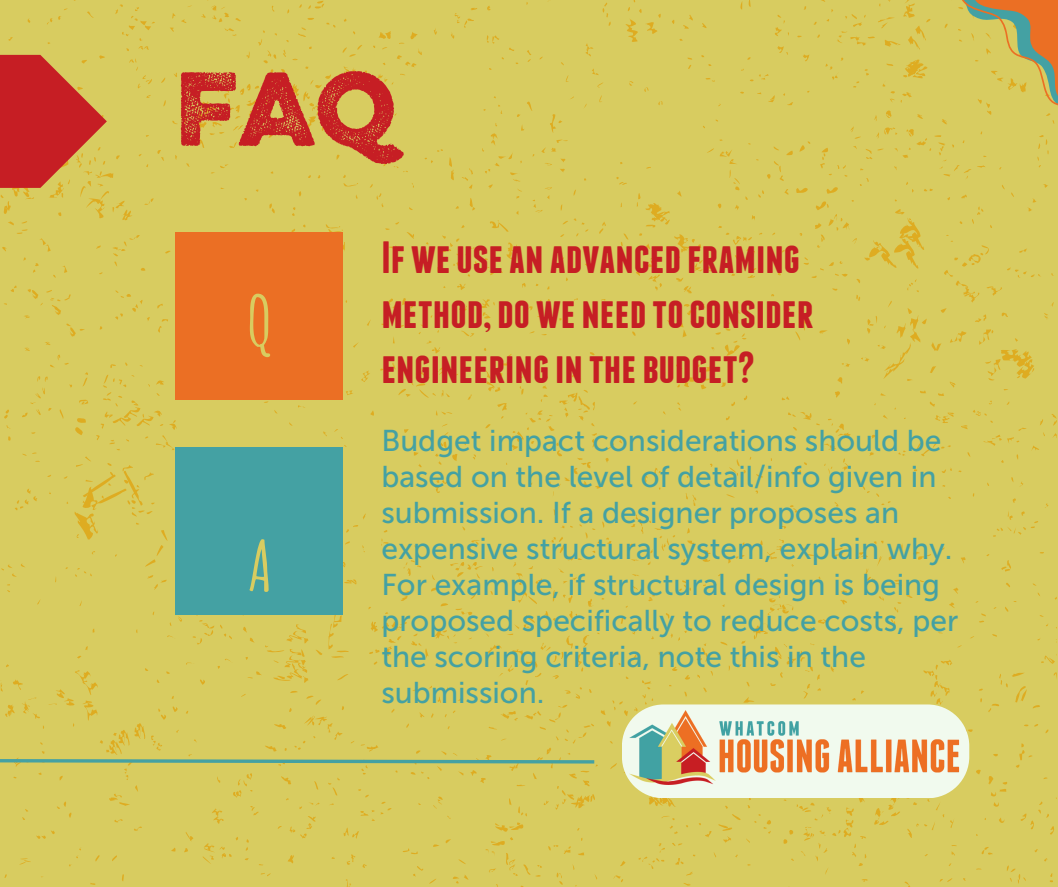
<style>
.page{position:relative;width:1058px;height:887px;background:#fff}
.page>*{position:absolute;margin:0;border:0;box-sizing:border-box;transform-origin:0 0}
.t1{font:93.45px "Eveleth Dot";color:#c61e24}
.t2{font:700 70.05px "Amatica SC";color:#d8cc60}
.t3{font:700 45px/55.2px "Franchise";color:#c61e24}
.t4{font:30px/36px "Museo Sans 500";color:#44a1a3}
</style>
<div class="page">
<div style="left:0;top:0;width:1057px;height:886px;background:#d8cc60"></div>
<div style="left:176px;top:232px;width:167px;height:167px;background:#eb6f24"></div>
<div style="left:176px;top:447px;width:167px;height:167px;background:#44a1a3"></div>
<svg style="left:0;top:757px;width:597px;height:8px;background:#99b97b"></svg>
<svg style="left:622px;top:704px;width:347px;height:94px;background:#ecf1d3"></svg>
<img style="left:630px;top:710px;width:330px;height:74px">
<svg style="left:0;top:55px;width:107px;height:133px;background:#cb5335"></svg>
<svg style="left:945px;top:0;width:112px;height:105px;background:#c8b35b"></svg>
<p class="t1" style="left:176px;top:64px;width:221px">Faq</p>
<p class="t2" style="left:244px;top:264px;width:32px">Q</p>
<p class="t2" style="left:245px;top:508px;width:30px">A</p>
<p class="t3" style="left:381px;top:234px;width:434px">Ifweusean advancedframing method,dowe needtoconsider engineeringin thebudget?</p>
<p class="t4" style="left:381px;top:422px;width:578px">Budget impact considerations should be based on the level of detail/info given in submission. If a designer proposes an expensive structural system, explain why.<br>For example, if structural design is being proposed specifically to reduce costs, per the scoring criteria, note this in the submission.</p>
</div>
